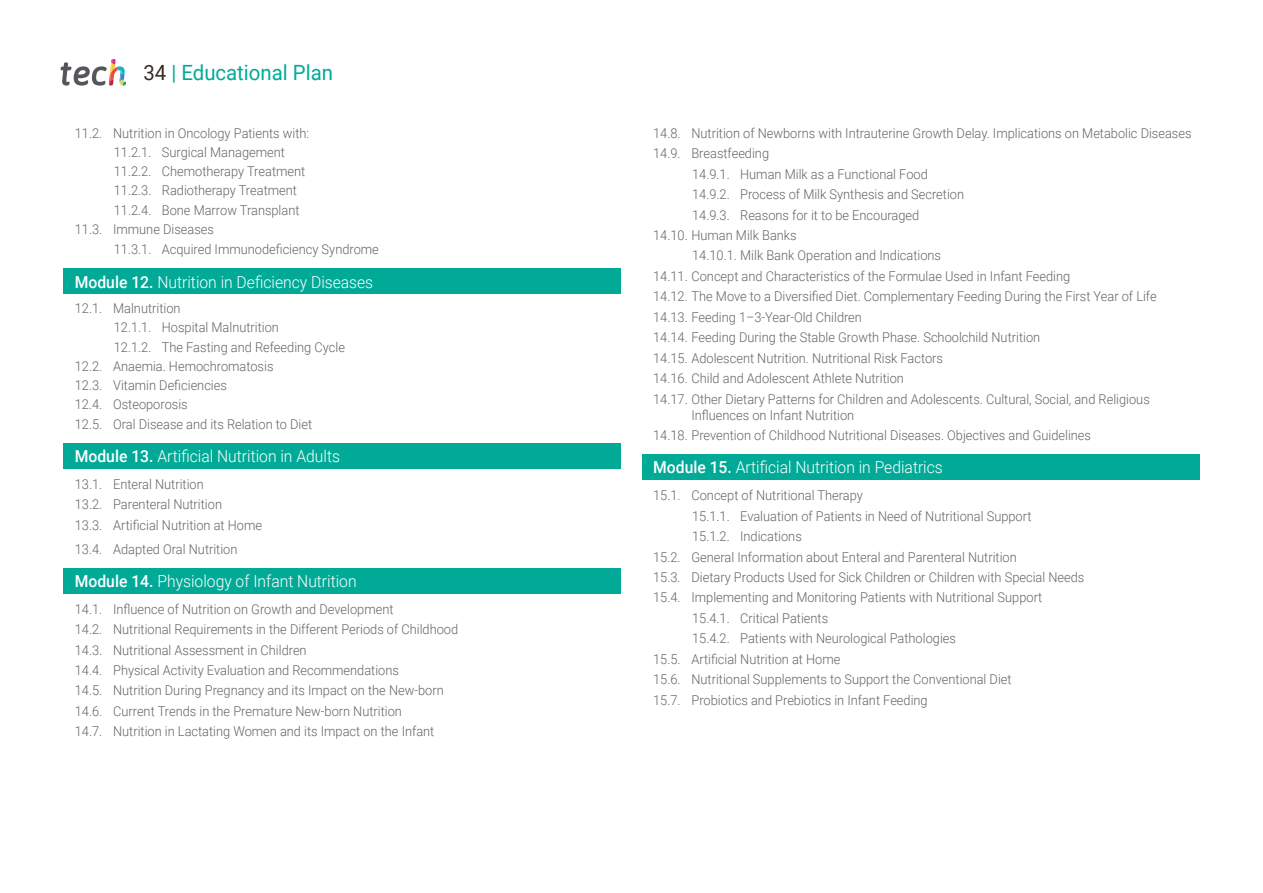
<style>
.page{position:relative;width:1263px;height:893px;background:#fff}
.page>*{position:absolute;margin:0;border:0;box-sizing:border-box;transform-origin:0 0}
.t1{font:21px "Roboto";color:#00aa97}
.t2{font:300 16.5px "Roboto";color:#fff;scale:.95 1}
.t3{font:300 13.5px/20.4px "Roboto";color:#61646a;scale:.95 1}
.s1{color:#312e20}
.s2{font-weight:500}
</style>
<div class="page">
<svg style="left:61px;top:59px;width:65px;height:27px"></svg>
<div style="left:64px;top:269px;width:557px;height:25px;background:#00aa97"></div>
<div style="left:64px;top:443px;width:557px;height:25px;background:#00aa97"></div>
<div style="left:64px;top:568px;width:557px;height:25px;background:#00aa97"></div>
<div style="left:642px;top:455px;width:557px;height:25px;background:#00aa97"></div>
<h1 class="t1" style="left:144px;top:57px;width:191px"><span class="s1">34</span> | Educational Plan</h1>
<p class="t3" style="left:75px;top:122px;width:248px">11.2. Nutrition in Oncology Patients with:</p>
<p class="t3" style="left:114px;top:141px;width:182px">11.2.1. Surgical Management</p>
<p class="t3" style="left:114px;top:161px;width:203px">11.2.2. Chemotherapy Treatment</p>
<p class="t3" style="left:114px;top:180px;width:194px">11.2.3. Radiotherapy Treatment</p>
<p class="t3" style="left:114px;top:199px;width:197px">11.2.4. Bone Marrow Transplant</p>
<p class="t3" style="left:75px;top:218px;width:148px">11.3. Immune Diseases</p>
<p class="t3" style="left:114px;top:239px;width:280px">11.3.1. Acquired Immunodeficiency Syndrome</p>
<p class="t2" style="left:75px;top:270px;width:316px"><span class="s2">Module 12.</span> Nutrition in Deficiency Diseases</p>
<p class="t3" style="left:75px;top:298px;width:113px">12.1. Malnutrition</p>
<p class="t3" style="left:114px;top:317px;width:175px">12.1.1. Hospital Malnutrition</p>
<p class="t3" style="left:114px;top:336px;width:245px">12.1.2. The Fasting and Refeeding Cycle</p>
<p class="t3" style="left:75px;top:355px;width:211px">12.2. Anaemia. Hemochromatosis</p>
<p class="t3" style="left:75px;top:375px;width:162px">12.3. Vitamin Deficiencies</p>
<p class="t3" style="left:75px;top:394px;width:120px">12.4. Osteoporosis</p>
<p class="t3" style="left:75px;top:413px;width:251px">12.5. Oral Disease and its Relation to Diet</p>
<p class="t2" style="left:75px;top:444px;width:281px"><span class="s2">Module 13.</span> Artificial Nutrition in Adults</p>
<p class="t3" style="left:75px;top:473px;width:199px">13.1. Enteral Nutrition<br>13.2. Parenteral Nutrition<br>13.3. Artificial Nutrition at Home</p>
<p class="t3" style="left:75px;top:538px;width:173px">13.4. Adapted Oral Nutrition</p>
<p class="t2" style="left:75px;top:569px;width:298px"><span class="s2">Module 14.</span> Physiology of Infant Nutrition</p>
<p class="t3" style="left:75px;top:598px;width:405px">14.1. Influence of Nutrition on Growth and Development<br>14.2. Nutritional Requirements in the Different Periods of Childhood 14.3. Nutritional Assessment in Children<br>14.4. Physical Activity Evaluation and Recommendations<br>14.5. Nutrition During Pregnancy and its Impact on the New-born 14.6. Current Trends in the Premature New-born Nutrition<br>14.7. Nutrition in Lactating Women and its Impact on the Infant</p>
<p class="t3" style="left:653px;top:122px;width:568px">14.8. Nutrition of Newborns with Intrauterine Growth Delay. Implications on Metabolic Diseases</p>
<p class="t3" style="left:653px;top:143px;width:124px">14.9. Breastfeeding</p>
<p class="t3" style="left:692px;top:163px;width:250px">14.9.1. Human Milk as a Functional Food</p>
<p class="t3" style="left:692px;top:184px;width:288px">14.9.2. Process of Milk Synthesis and Secretion</p>
<p class="t3" style="left:692px;top:204px;width:241px">14.9.3. Reasons for it to be Encouraged</p>
<p class="t3" style="left:653px;top:224px;width:153px">14.10. Human Milk Banks</p>
<p class="t3" style="left:692px;top:245px;width:263px">14.10.1. Milk Bank Operation and Indications</p>
<p class="t3" style="left:653px;top:265px;width:441px">14.11. Concept and Characteristics of the Formulae Used in Infant Feeding</p>
<p class="t3" style="left:653px;top:286px;width:531px">14.12. The Move to a Diversified Diet. Complementary Feeding During the First Year of Life</p>
<p class="t3" style="left:653px;top:306px;width:221px">14.13. Feeding 1–3-Year-Old Children</p>
<p class="t3" style="left:653px;top:327px;width:409px">14.14. Feeding During the Stable Growth Phase. Schoolchild Nutrition</p>
<p class="t3" style="left:653px;top:347px;width:307px">14.15. Adolescent Nutrition. Nutritional Risk Factors</p>
<p class="t3" style="left:653px;top:368px;width:265px">14.16. Child and Adolescent Athlete Nutrition</p>
<p class="t3" style="left:653px;top:388px;width:524px">14.17. Other Dietary Patterns for Children and Adolescents. Cultural, Social, and Religious</p>
<p class="t3" style="left:653px;top:404px;width:462px;text-indent:38px">Influences on Infant Nutrition<br>14.18. Prevention of Childhood Nutritional Diseases. Objectives and Guidelines</p>
<p class="t2" style="left:653px;top:456px;width:306px"><span class="s2">Module 15.</span> Artificial Nutrition in Pediatrics</p>
<p class="t3" style="left:653px;top:485px;width:222px">15.1. Concept of Nutritional Therapy</p>
<p class="t3" style="left:692px;top:505px;width:359px">15.1.1. Evaluation of Patients in Need of Nutritional Support</p>
<p class="t3" style="left:692px;top:526px;width:117px">15.1.2. Indications</p>
<p class="t3" style="left:653px;top:546px;width:384px">15.2. General Information about Enteral and Parenteral Nutrition</p>
<p class="t3" style="left:653px;top:566px;width:455px">15.3. Dietary Products Used for Sick Children or Children with Special Needs</p>
<p class="t3" style="left:653px;top:587px;width:411px">15.4. Implementing and Monitoring Patients with Nutritional Support</p>
<p class="t3" style="left:692px;top:607px;width:145px">15.4.1. Critical Patients</p>
<p class="t3" style="left:692px;top:628px;width:279px">15.4.2. Patients with Neurological Pathologies</p>
<p class="t3" style="left:653px;top:648px;width:199px">15.5. Artificial Nutrition at Home</p>
<p class="t3" style="left:653px;top:669px;width:379px">15.6. Nutritional Supplements to Support the Conventional Diet</p>
<p class="t3" style="left:653px;top:689px;width:290px">15.7. Probiotics and Prebiotics in Infant Feeding</p>
</div>
